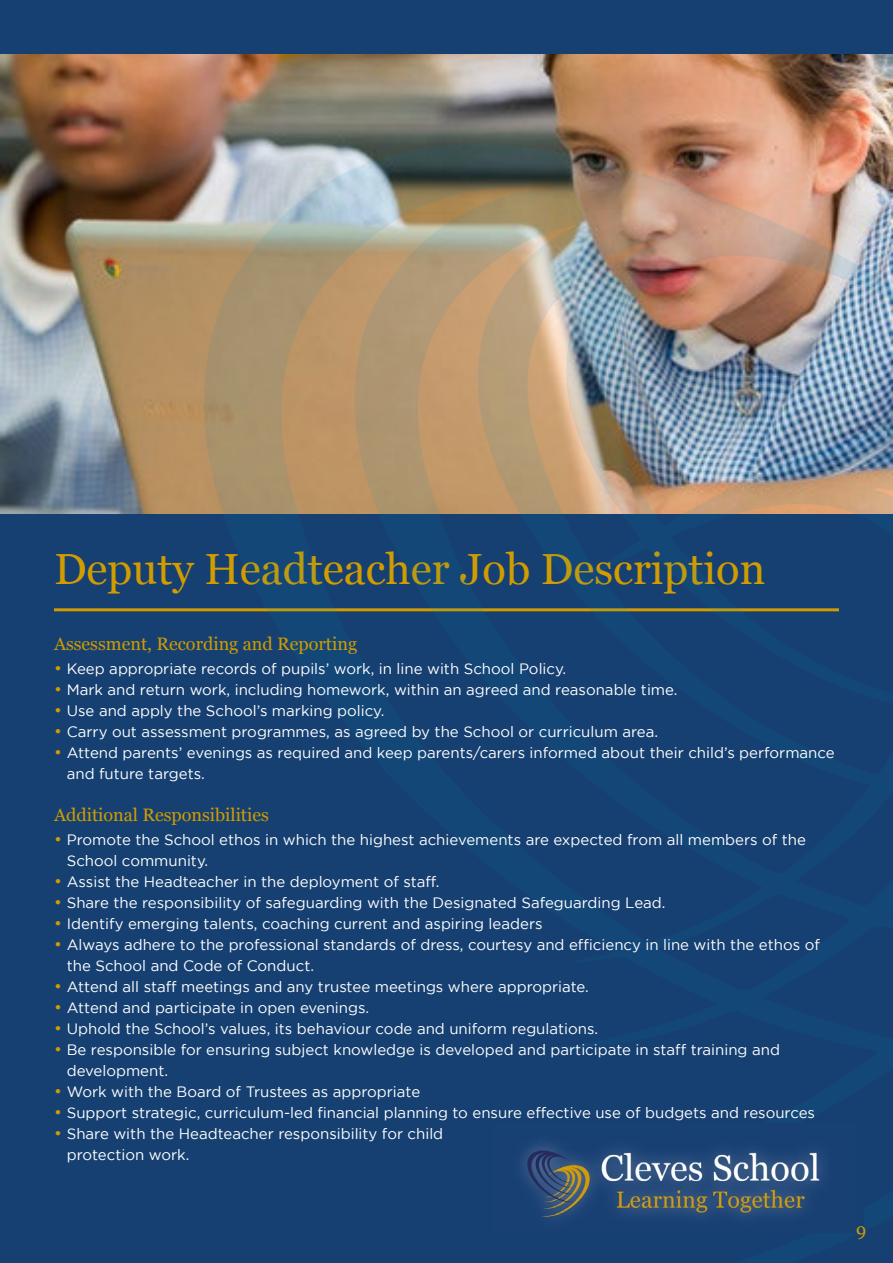
<style>
.page{position:relative;width:893px;height:1263px;background:#164071}
.page>*{position:absolute;margin:0;border:0;box-sizing:border-box;transform-origin:0 0}
.t1{font:43.5px "Georgia";color:#d19c00}
.t2{font:18px "Georgia";color:#d19c00}
.t3{font:15px/21px "Gotham";color:#fff}
.s1{font-size:16.5px;color:#d19c00}
</style>
<div class="page">
<hr style="left:54px;top:608px;width:785px;height:3px;background:#d19c00">
<img style="left:0;top:54px;width:893px;height:459px">
<img style="left:200px;top:144px;width:693px;height:468px">
<img style="left:520px;top:1142px;width:305px;height:77px">
<h1 class="t1" style="left:54px;top:537px;width:713px">Deputy Headteacher Job Description</h1>
<p class="t2" style="left:54px;top:631px;width:305px">Assessment, Recording and Reporting</p>
<p class="t3" style="left:54px;top:658px;width:514px"><span class="s1">•</span> Keep appropriate records of pupils’ work, in line with School Policy.</p>
<p class="t3" style="left:54px;top:679px;width:625px"><span class="s1">•</span> Mark and return work, including homework, within an agreed and reasonable time.</p>
<p class="t3" style="left:54px;top:700px;width:332px"><span class="s1">•</span> Use and apply the School’s marking policy.</p>
<p class="t3" style="left:54px;top:721px;width:606px"><span class="s1">•</span> Carry out assessment programmes, as agreed by the School or curriculum area.</p>
<p class="t3" style="left:67px;top:742px;width:769px;text-indent:-13px"><span class="s1">•</span> Attend parents’ evenings as required and keep parents/carers informed about their child’s performance and future targets.</p>
<p class="t2" style="left:54px;top:802px;width:216px">Additional Responsibilities</p>
<p class="t3" style="left:67px;top:829px;width:741px;text-indent:-13px"><span class="s1">•</span> Promote the School ethos in which the highest achievements are expected from all members of the<br>School community.</p>
<p class="t3" style="left:54px;top:871px;width:387px"><span class="s1">•</span> Assist the Headteacher in the deployment of staff.</p>
<p class="t3" style="left:54px;top:892px;width:613px"><span class="s1">•</span> Share the responsibility of safeguarding with the Designated Safeguarding Lead.</p>
<p class="t3" style="left:54px;top:913px;width:490px"><span class="s1">•</span> Identify emerging talents, coaching current and aspiring leaders</p>
<p class="t3" style="left:67px;top:934px;width:755px;text-indent:-13px"><span class="s1">•</span> Always adhere to the professional standards of dress, courtesy and efficiency in line with the ethos of the School and Code of Conduct.</p>
<p class="t3" style="left:54px;top:976px;width:536px"><span class="s1">•</span> Attend all staff meetings and any trustee meetings where appropriate.</p>
<p class="t3" style="left:54px;top:997px;width:317px"><span class="s1">•</span> Attend and participate in open evenings.</p>
<p class="t3" style="left:54px;top:1018px;width:546px"><span class="s1">•</span> Uphold the School’s values, its behaviour code and uniform regulations.</p>
<p class="t3" style="left:67px;top:1039px;width:715px;text-indent:-13px"><span class="s1">•</span> Be responsible for ensuring subject knowledge is developed and participate in staff training and development.</p>
<p class="t3" style="left:54px;top:1081px;width:368px"><span class="s1">•</span> Work with the Board of Trustees as appropriate</p>
<p class="t3" style="left:54px;top:1102px;width:762px"><span class="s1">•</span> Support strategic, curriculum-led financial planning to ensure effective use of budgets and resources</p>
<p class="t3" style="left:67px;top:1123px;width:378px;text-indent:-13px"><span class="s1">•</span> Share with the Headteacher responsibility for child protection work.</p>
<p class="t2" style="left:856px;top:1217px;width:12px">9</p>
</div>
